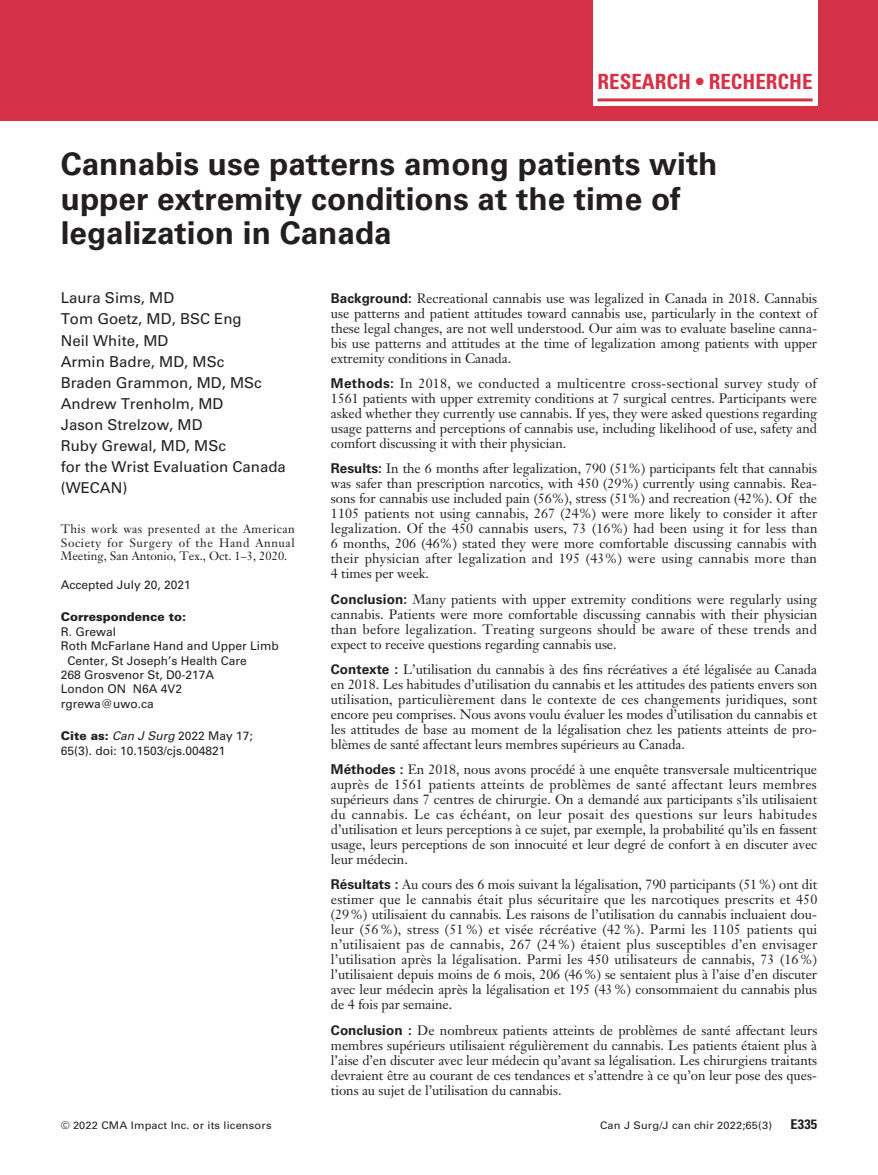
<style>
.page{position:relative;width:878px;height:1175px;background:#fff}
.page>*{position:absolute;margin:0;border:0;box-sizing:border-box;transform-origin:0 0}
.t1{font:700 31.5px/34.5px "Univers LT Std";color:#231f20}
.t2{font:700 condensed 21px "Univers LT Std";color:#d63247}
.t3{font:15px/21px "Univers LT Std";color:#231f20}
.t4{font:13.5px/15px "Janson Text LT Std";letter-spacing:-.005em;color:#231f20;text-align:justify}
.t5{font:700 condensed 13.5px "Univers LT Std";color:#231f20;scale:1.05 1}
.t6{font:12px/14.4px "Univers LT Std";color:#231f20}
.t7{font:12px/13.5px "Janson Text LT Std";color:#231f20;text-align:justify}
.t8{font:900 12px "Univers LT Std";color:#231f20}
.t9{font:10.5px "Univers LT Std";letter-spacing:.015em;color:#231f20;scale:1.05 1}
.s1{font-weight:900}
.s2{font-style:italic}
.s3{font-family:"Univers LT Std";font-weight:700}
</style>
<div class="page">
<div style="left:0;top:0;width:878px;height:120px;background:#d63247"></div>
<div style="left:593px;top:0;width:224px;height:106px;background:#fff"></div>
<hr style="left:597px;top:98px;width:215px;height:3px;background:#d63247">
<h2 class="t2" style="left:597px;top:69px;width:216px">RESEARCH • RECHERCHE</h2>
<h1 class="t1" style="left:61px;top:147px;width:658px">Cannabis use patterns among patients with upper extremity conditions at the time of legalization in Canada</h1>
<p class="t3" style="left:61px;top:288px;width:227px">Laura Sims, MD<br>Tom Goetz, MD, BSC Eng<br>Neil White, MD<br>Armin Badre, MD, MSc<br>Braden Grammon, MD, MSc<br>Andrew Trenholm, MD<br>Jason Strelzow, MD<br>Ruby Grewal, MD, MSc<br>for the Wrist Evaluation Canada (WECAN)</p>
<p class="t7" style="left:61px;top:522px;width:235px">This work was presented at the American Society for Surgery of the Hand Annual Meeting, San Antonio, Tex., Oct. 1–3, 2020.</p>
<p class="t6" style="left:61px;top:577px;width:132px">Accepted July 20, 2021</p>
<p class="t8" style="left:61px;top:609px;width:127px">Correspondence to:</p>
<p class="t6" style="left:61px;top:624px;width:57px">R. Grewal</p>
<p class="t6" style="left:61px;top:638px;width:220px">Roth McFarlane Hand and Upper Limb</p>
<p class="t6" style="left:67px;top:653px;width:181px">Center, St Joseph’s Health Care</p>
<p class="t6" style="left:61px;top:667px;width:155px">268 Grosvenor St, D0-217A</p>
<p class="t6" style="left:61px;top:682px;width:123px">London ON N6A 4V2</p>
<p class="t6" style="left:61px;top:696px;width:94px">rgrewa@uwo.ca</p>
<p class="t6" style="left:61px;top:728px;width:194px"><span class="s1">Cite as:</span> <span class="s2">Can J Surg</span> 2022 May 17;<br>65(3). doi: 10.1503/cjs.004821</p>
<p class="t4" style="left:331px;top:290px;width:488px"><span class="s3">Background:</span> Recreational cannabis use was legalized in Canada in 2018. Cannabis use patterns and patient attitudes toward cannabis use, particularly in the context of these legal changes, are not well understood. Our aim was to evaluate baseline canna&shy;bis use patterns and attitudes at the time of legalization among patients with upper extremity conditions in Canada.</p>
<p class="t4" style="left:331px;top:376px;width:488px"><span class="s3">Methods:</span> In 2018, we conducted a multicentre cross-sectional survey study of 1561 patients with upper extremity conditions at 7 surgical centres. Participants were asked whether they currently use cannabis. If yes, they were asked questions regarding usage patterns and perceptions of cannabis use, including likelihood of use, safety and comfort discussing it with their physician.</p>
<p class="t4" style="left:331px;top:461px;width:488px"><span class="s3">Results:</span> In the 6 months after legalization, 790 (51%) participants felt that cannabis was safer than prescription narcotics, with 450 (29%) currently using cannabis. Rea&shy;sons for cannabis use included pain (56%), stress (51%) and recreation (42%). Of the 1105 patients not using cannabis, 267 (24%) were more likely to consider it after legalization. Of the 450 cannabis users, 73 (16%) had been using it for less than 6 months, 206 (46%) stated they were more comfortable discussing cannabis with their physician after legalization and 195 (43%) were using cannabis more than 4 times per week.</p>
<p class="t4" style="left:331px;top:591px;width:488px"><span class="s3">Conclusion:</span> Many patients with upper extremity conditions were regularly using cannabis. Patients were more comfortable discussing cannabis with their physician than before legalization. Treating surgeons should be aware of these trends and expect to receive questions regarding cannabis use.</p>
<p class="t4" style="left:331px;top:661px;width:488px"><span class="s3">Contexte :</span> L’utilisation du cannabis à des fins récréatives a été légalisée au Canada en 2018. Les habitudes d’utilisation du cannabis et les attitudes des patients envers son utilisation, particulièrement dans le contexte de ces changements juridiques, sont encore peu comprises. Nous avons voulu évaluer les modes d’utilisation du cannabis et les attitudes de base au moment de la légalisation chez les patients atteints de pro&shy;blèmes de santé affectant leurs membres supérieurs au Canada.</p>
<p class="t4" style="left:331px;top:761px;width:488px"><span class="s3">Méthodes :</span> En 2018, nous avons procédé à une enquête transversale multicentrique auprès de 1561 patients atteints de problèmes de santé affectant leurs membres supérieurs dans 7 centres de chirurgie. On a demandé aux participants s’ils utilisaient du cannabis. Le cas échéant, on leur posait des questions sur leurs habitudes d’utilisation et leurs perceptions à ce sujet, par exemple, la probabilité qu’ils en fassent usage, leurs perceptions de son innocuité et leur degré de confort à en discuter avec leur médecin.</p>
<p class="t4" style="left:331px;top:877px;width:488px"><span class="s3">Résultats :</span> Au cours des 6 mois suivant la légalisation, 790 participants (51%) ont dit estimer que le cannabis était plus sécuritaire que les narcotiques prescrits et 450 (29%) utilisaient du cannabis. Les raisons de l’utilisation du cannabis incluaient dou&shy;leur (56%), stress (51%) et visée récréative (42%). Parmi les 1105 patients qui n’utilisaient pas de cannabis, 267 (24%) étaient plus susceptibles d’en envisager l’utilisation après la légalisation. Parmi les 450 utilisateurs de cannabis, 73 (16%) l’utilisaient depuis moins de 6 mois, 206 (46%) se sentaient plus à l’aise d’en discuter avec leur médecin après la légalisation et 195 (43%) consommaient du cannabis plus de 4 fois par semaine.</p>
<p class="t4" style="left:331px;top:1022px;width:488px"><span class="s3">Conclusion :</span> De nombreux patients atteints de problèmes de santé affectant leurs membres supérieurs utilisaient régulièrement du cannabis. Les patients étaient plus à l’aise d’en discuter avec leur médecin qu’avant sa légalisation. Les chirurgiens traitants devraient être au courant de ces tendances et s’attendre à ce qu’on leur pose des ques&shy;tions au sujet de l’utilisation du cannabis.</p>
<p class="t9" style="left:61px;top:1119px;width:202px">© 2022 CMA Impact Inc. or its licensors</p>
<p class="t9" style="left:600px;top:1119px;width:165px">Can J Surg/J can chir 2022;65(3)</p>
<p class="t5" style="left:790px;top:1116px;width:27px">E335</p>
</div>
